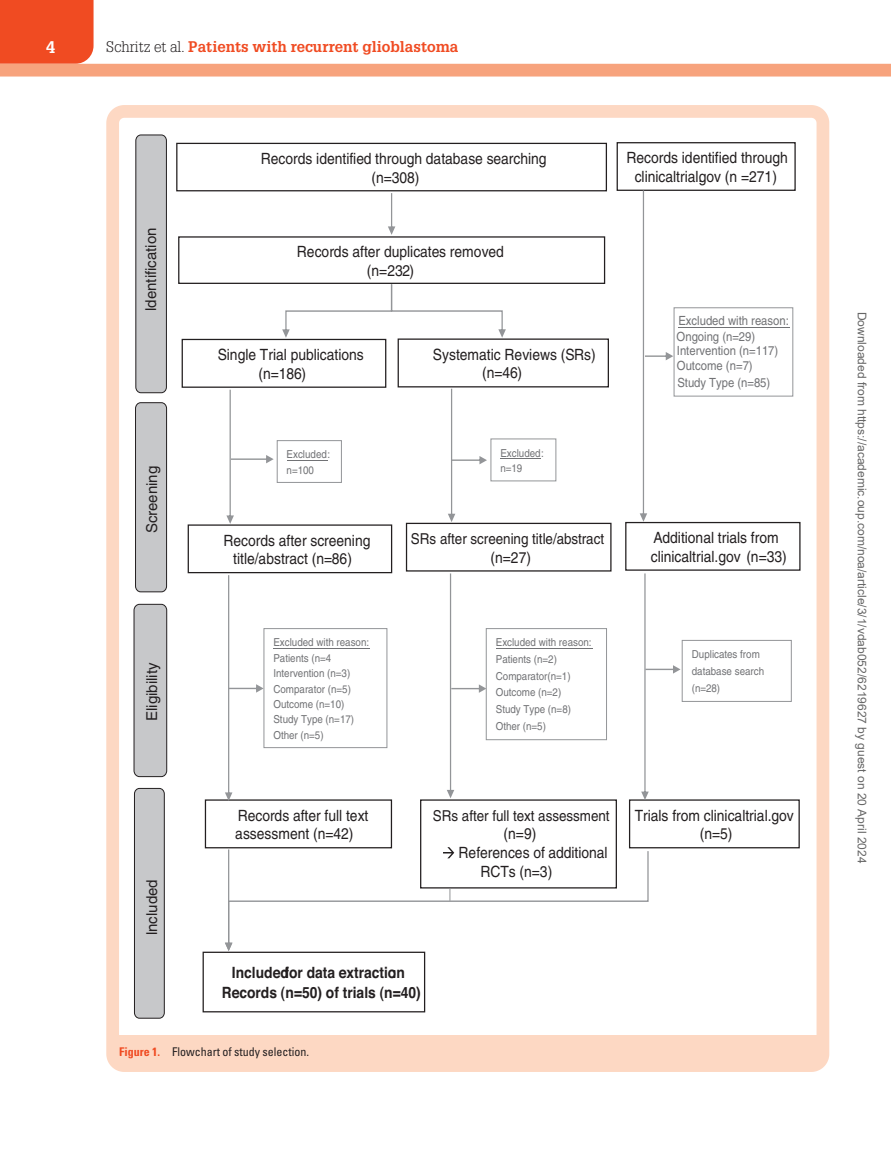
<style>
.page{position:relative;width:891px;height:1175px;background:#fff}
.page>*{position:absolute;margin:0;border:0;box-sizing:border-box;transform-origin:0 0}
.t1{font:700 16.5px "Glypha LT Std";color:#fff}
.t2{font:15.45px/18.9px "Helvetica";color:#231f20;scale:.89 1}
.t3{font:700 15.45px/20.2px "Helvetica";color:#231f20;text-align:center;scale:.89 1}
.t4{font:15px "Helvetica";color:#231f20;scale:.89 1}
.t5{font:700 15px "Glypha LT Std";color:#f04b22}
.t6{font:15px "Helvetica";color:#231f20}
.t7{font:12.6px/15.5px "Helvetica";color:#717275;scale:.89 1}
.t8{font:12px "Arial";color:#666}
.t9{font:condensed 12px "Univers LT Std";color:#231f20}
.t10{font:10.95px/15.5px "Helvetica";color:#717275;scale:.89 1}
.s1{font-weight:300;color:#231f20}
.s2{font-weight:700;color:#f04b22}
</style>
<div class="page">
<div style="left:0;top:0;width:94px;height:64px;background:#f04b22"></div>
<div style="left:0;top:64px;width:891px;height:12px;background:#f7a37d"></div>
<div style="left:110px;top:1035px;width:716px;height:28px;background:#fdd8c3"></div>
<div style="left:136px;top:135px;width:30px;height:258px;background:#c7c8ca;border-radius:5px"></div>
<div style="left:135px;top:134px;width:32px;height:259px;border:1px solid #231f20;border-radius:5px"></div>
<div style="left:136px;top:403px;width:31px;height:189px;background:#c7c8ca;border-radius:5px"></div>
<div style="left:135px;top:402px;width:32px;height:190px;border:1px solid #231f20;border-radius:5px"></div>
<div style="left:134px;top:788px;width:30px;height:230px;background:#c7c8ca;border-radius:5px"></div>
<div style="left:134px;top:788px;width:31px;height:230px;border:1px solid #231f20;border-radius:5px"></div>
<div style="left:134px;top:604px;width:33px;height:172px;background:#c7c8ca;border-radius:6px"></div>
<div style="left:134px;top:604px;width:33px;height:173px;border:1px solid #231f20;border-radius:6px"></div>
<div style="left:176px;top:143px;width:431px;height:48px;border:1px solid #231f20"></div>
<div style="left:617px;top:142px;width:179px;height:49px;border:1px solid #231f20"></div>
<div style="left:178px;top:236px;width:427px;height:48px;border:1px solid #231f20"></div>
<div style="left:182px;top:339px;width:204px;height:49px;border:1px solid #231f20"></div>
<div style="left:398px;top:338px;width:211px;height:49px;border:1px solid #231f20"></div>
<svg style="left:282px;top:284px;width:224px;height:54px"></svg>
<div style="left:188px;top:524px;width:204px;height:49px;border:1px solid #231f20"></div>
<div style="left:406px;top:523px;width:206px;height:48px;border:1px solid #231f20"></div>
<div style="left:625px;top:522px;width:176px;height:48px;border:1px solid #231f20"></div>
<div style="left:205px;top:799px;width:187px;height:49px;border:1px solid #231f20"></div>
<div style="left:420px;top:799px;width:197px;height:89px;border:1px solid #231f20"></div>
<svg style="left:447px;top:847px;width:6px;height:4px"></svg>
<div style="left:629px;top:799px;width:171px;height:49px;border:1px solid #231f20"></div>
<div style="left:203px;top:951px;width:222px;height:61px;border:1px solid #231f20"></div>
<svg style="left:225px;top:851px;width:424px;height:100px"></svg>
<svg style="left:225px;top:575px;width:39px;height:226px"></svg>
<div style="left:263px;top:628px;width:124px;height:120px;background:#fff;border:1px solid #939598"></div>
<hr style="left:273px;top:648px;width:97px;height:1px;background:#717275">
<svg style="left:447px;top:573px;width:39px;height:225px"></svg>
<div style="left:486px;top:628px;width:121px;height:112px;background:#fff;border:1px solid #939598"></div>
<hr style="left:496px;top:648px;width:97px;height:1px;background:#717275">
<svg style="left:641px;top:573px;width:40px;height:227px"></svg>
<div style="left:682px;top:640px;width:110px;height:62px;background:#fff;border:1px solid #939598"></div>
<svg style="left:388px;top:193px;width:7px;height:42px"></svg>
<svg style="left:226px;top:390px;width:48px;height:134px"></svg>
<div style="left:277px;top:440px;width:65px;height:43px;background:#fff;border:1px solid #939598"></div>
<hr style="left:287px;top:460px;width:40px;height:1px;background:#717275">
<svg style="left:448px;top:389px;width:39px;height:133px"></svg>
<div style="left:490px;top:438px;width:66px;height:43px;background:#fff;border:1px solid #939598"></div>
<hr style="left:500px;top:458px;width:41px;height:1px;background:#717275">
<svg style="left:640px;top:190px;width:33px;height:332px"></svg>
<div style="left:674px;top:307px;width:119px;height:89px;background:#fff;border:1px solid #939598"></div>
<hr style="left:678px;top:327px;width:112px;height:1px;background:#717275">
<div style="left:106px;top:105px;width:723px;height:967px;border:13px solid #fdd8c3;border-radius:12px"></div>
<p class="t1" style="left:46px;top:37px;width:11px">4</p>
<p class="t5" style="left:106px;top:37px;width:354px"><span class="s1">Schritz et al.</span> Patients with recurrent glioblastoma</p>
<p class="t6" style="left:142px;top:311px;width:85px;rotate:-90deg">ldentification</p>
<p class="t6" style="left:143px;top:533px;width:69px;rotate:-90deg">Screening</p>
<p class="t6" style="left:143px;top:721px;width:60px;rotate:-90deg">Eligibility</p>
<p class="t6" style="left:143px;top:935px;width:57px;rotate:-90deg">lncluded</p>
<p class="t2" style="left:371px;top:149px;width:198px;text-indent:-111px">Records identified through database searching (n=308)</p>
<p class="t2" style="left:627px;top:148px;width:183px;text-align:center">Records identified through clinicaltrial.gov (n =271)</p>
<p class="t2" style="left:367px;top:242px;width:155px;text-indent:-70px">Records after duplicates removed (n=232)</p>
<p class="t2" style="left:258px;top:345px;width:120px;text-indent:-41px">Single Trial publications (n=186)</p>
<p class="t2" style="left:482px;top:345px;width:129px;text-indent:-49px">Systematic Reviews (SRs) (n=46)</p>
<p class="t10" style="left:287px;top:446px;width:50px">Excluded: n=100</p>
<p class="t10" style="left:500px;top:445px;width:50px">Excluded: n=19</p>
<p class="t7" style="left:677px;top:313px;width:128px">Excluded with reason:<br>Ongoing (n=29)</p>
<p class="t7" style="left:677px;top:342px;width:116px">Intervention (n=117)<br>Outcome (n=7)</p>
<p class="t7" style="left:677px;top:375px;width:106px">Study Type (n=85)</p>
<p class="t2" style="left:224px;top:530px;width:167px;text-align:center">Records after screening title/abstract (n=86)</p>
<p class="t4" style="left:411px;top:530px;width:219px">SRs after screening title/abstract</p>
<p class="t2" style="left:651px;top:528px;width:154px">Additional trials from clinicaltrial.gov (n=33)</p>
<p class="t2" style="left:491px;top:548px;width:47px">(n=27)</p>
<p class="t10" style="left:273px;top:634px;width:109px">Excluded with reason:<br>Patients (n=4<br>Intervention (n=3)<br>Comparator (n=5)<br>Outcome (n=10)<br>Study Type (n=17)<br>Other (n=5)</p>
<p class="t10" style="left:496px;top:634px;width:109px;line-height:16.6px">Excluded with reason:<br>Patients (n=2)<br>Comparator(n=1)<br>Outcome (n=2)<br>Study Type (n=8)<br>Other (n=5)</p>
<p class="t10" style="left:692px;top:646px;width:83px;line-height:16.6px">Duplicates from database search (n=28)</p>
<p class="t2" style="left:235px;top:805px;width:151px">Records after full text assessment (n=42)</p>
<p class="t4" style="left:433px;top:806px;width:200px">SRs after full text assessment</p>
<p class="t2" style="left:504px;top:824px;width:38px">(n=9)</p>
<p class="t2" style="left:459px;top:843px;width:169px">References of additional</p>
<p class="t2" style="left:480px;top:862px;width:82px">RCTs (n=3)</p>
<p class="t2" style="left:635px;top:805px;width:180px;text-align:center">Trials from clinicaltrial.gov (n=5)</p>
<p class="t3" style="left:222px;top:963px;width:225px">Includedfor data extraction:<br>Records (n=50) of trials (n=40)</p>
<p class="t9" style="left:119px;top:1044px;width:192px"><span class="s2">Figure 1.</span> Flowchart of study selection.</p>
<p class="t8" style="left:866px;top:312px;width:553px;rotate:90deg">Downloaded from https://academic.oup.com/noa/article/3/1/vdab052/6219627 by guest on 20 April 2024</p>
</div>
